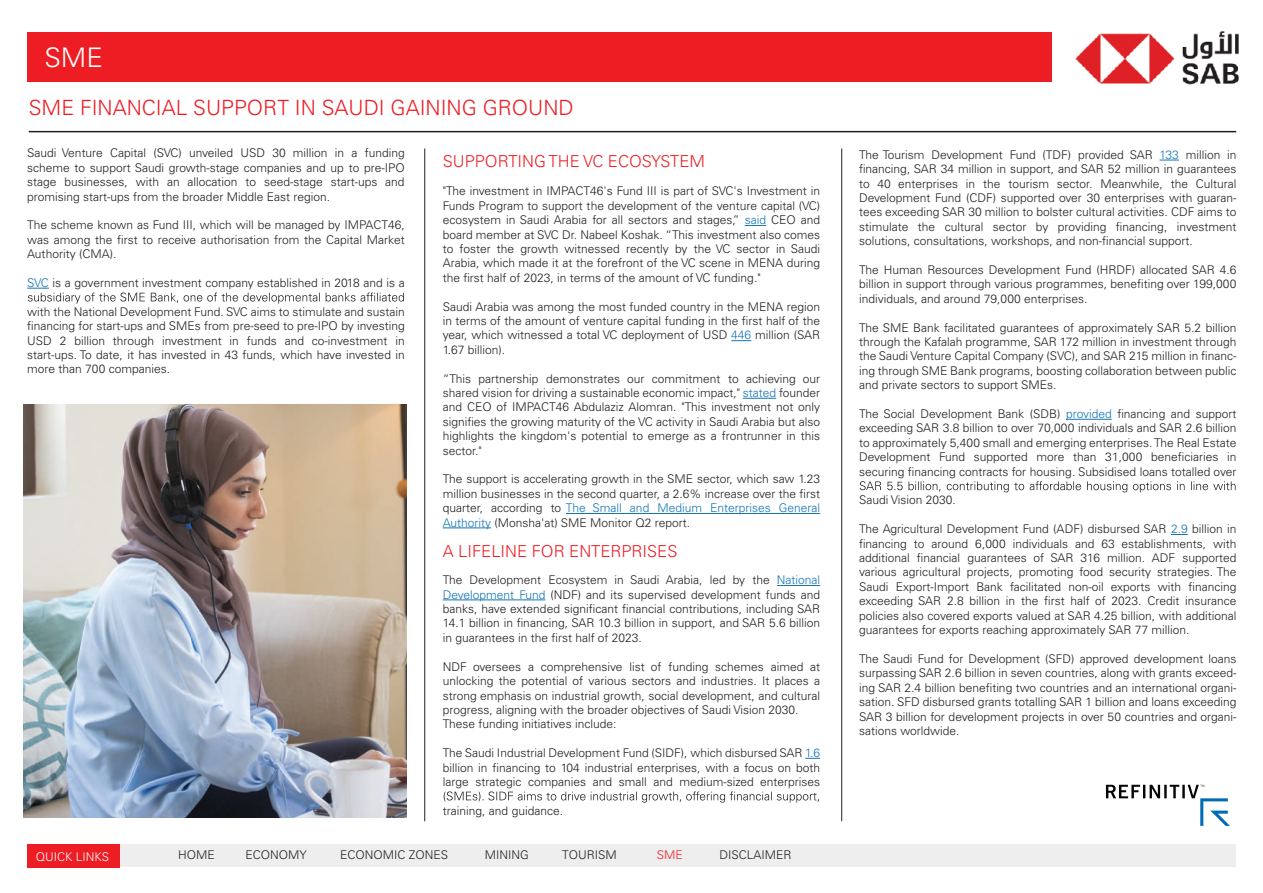
<style>
.page{position:relative;width:1263px;height:893px;background:#fff}
.page>*{position:absolute;margin:0;border:0;box-sizing:border-box;transform-origin:0 0}
.t1{font:300 27px "Univers LT Pro 45";color:#fff}
.t2{font:300 21px "Univers LT Pro 45";color:#ee1d23}
.t3{font:300 16.5px "Univers LT Pro 45";color:#ed1f26}
.t4{font:300 12px/14.4px "Univers LT Pro 45";color:#231f20;text-align:justify}
.t5{font:300 12px "Univers LT Pro 45";color:#fff}
.t6{font:300 12px "Univers LT Pro 45";color:#ea2329}
.s1{color:#1475b5}
</style>
<div class="page">
<div style="left:27px;top:33px;width:1025px;height:49px;background:#ee1d23"></div>
<hr style="left:424px;top:148px;width:1px;height:673px;background:#231f20">
<hr style="left:841px;top:148px;width:1px;height:673px;background:#231f20">
<div style="left:27px;top:844px;width:1209px;height:23px;background:#eee"></div>
<div style="left:27px;top:844px;width:92px;height:24px;background:#ee1d23"></div>
<hr style="left:29px;top:131px;width:1207px;height:1px;background:#231f20">
<svg style="left:1106px;top:785px;width:124px;height:41px"></svg>
<img style="left:1075px;top:31px;width:164px;height:54px">
<svg style="left:27px;top:288px;width:377px;height:16px"></svg>
<svg style="left:745px;top:225px;width:21px;height:1px"></svg>
<svg style="left:731px;top:340px;width:20px;height:1px"></svg>
<hr style="left:743px;top:398px;width:33px;height:1px;background:#1475b5">
<hr style="left:566px;top:513px;width:254px;height:1px;background:#1475b5">
<hr style="left:443px;top:528px;width:48px;height:1px;background:#1475b5">
<hr style="left:777px;top:585px;width:43px;height:1px;background:#1475b5">
<hr style="left:443px;top:600px;width:102px;height:1px;background:#1475b5">
<svg style="left:805px;top:758px;width:15px;height:1px"></svg>
<svg style="left:444px;top:791px;width:375px;height:12px"></svg>
<svg style="left:1159px;top:160px;width:20px;height:1px"></svg>
<hr style="left:1066px;top:419px;width:46px;height:1px;background:#1475b5">
<svg style="left:860px;top:481px;width:375px;height:11px"></svg>
<svg style="left:1171px;top:534px;width:17px;height:1px"></svg>
<img style="left:24px;top:404px;width:383px;height:413px">
<h1 class="t1" style="left:44px;top:40px;width:60px">SME</h1>
<h2 class="t2" style="left:29px;top:94px;width:546px">SME FINANCIAL SUPPORT IN SAUDI GAINING GROUND</h2>
<p class="t4" style="left:27px;top:146px;width:379px">Saudi Venture Capital (SVC) unveiled USD 30 million in a funding scheme to support Saudi growth-stage companies and up to pre-IPO stage businesses, with an allocation to seed-stage start-ups and promising start-ups from the broader Middle East region.</p>
<p class="t4" style="left:27px;top:218px;width:379px">The scheme known as Fund III, which will be managed by IMPACT46, was among the first to receive authorisation from the Capital Market Authority (CMA).</p>
<p class="t4" style="left:27px;top:275px;width:379px"><span class="s1">SVC</span> is a government investment company established in 2018 and is a</p>
<p class="t4" style="left:27px;top:304px;width:379px">with the National Development Fund. SVC aims to stimulate and sustain financing for start-ups and SMEs from pre-seed to pre-IPO by investing USD 2 billion through investment in funds and co-investment in start-ups. To date, it has invested in 43 funds, which have invested in more than 700 companies.</p>
<h3 class="t3" style="left:443px;top:150px;width:264px">SUPPORTING THE VC ECOSYSTEM</h3>
<p class="t4" style="left:443px;top:184px;width:379px">"The investment in IMPACT46's Fund III is part of SVC's Investment in Funds Program to support the development of the venture capital (VC) ecosystem in Saudi Arabia for all sectors and stages,” <span class="s1">said</span> CEO and board member at SVC Dr. Nabeel Koshak. “This investment also comes to foster the growth witnessed recently by the VC sector in Saudi Arabia, which made it at the forefront of the VC scene in MENA during the first half of 2023, in terms of the amount of VC funding."</p>
<p class="t4" style="left:443px;top:299px;width:379px">Saudi Arabia was among the most funded country in the MENA region in terms of the amount of venture capital funding in the first half of the year, which witnessed a total VC deployment of USD <span class="s1">446</span> million (SAR 1.67 billion).</p>
<p class="t4" style="left:443px;top:371px;width:379px">“This partnership demonstrates our commitment to achieving our shared vision for driving a sustainable economic impact," <span class="s1">stated</span> founder and CEO of IMPACT46 Abdulaziz Alomran. "This investment not only signifies the growing maturity of the VC activity in Saudi Arabia but also highlights the kingdom's potential to emerge as a frontrunner in this sector."</p>
<p class="t4" style="left:443px;top:472px;width:379px">The support is accelerating growth in the SME sector, which saw 1.23 million businesses in the second quarter, a 2.6% increase over the first quarter, according to <span class="s1">The Small and Medium Enterprises General Authority</span> (Monsha'at) SME Monitor Q2 report.</p>
<h3 class="t3" style="left:443px;top:541px;width:236px">A LIFELINE FOR ENTERPRISES</h3>
<p class="t4" style="left:443px;top:572px;width:379px">The Development Ecosystem in Saudi Arabia, led by the <span class="s1">National Development Fund</span> (NDF) and its supervised development funds and banks, have extended significant financial contributions, including SAR 14.1 billion in financing, SAR 10.3 billion in support, and SAR 5.6 billion in guarantees in the first half of 2023.</p>
<p class="t4" style="left:443px;top:659px;width:379px;text-align:left">NDF oversees a comprehensive list of funding schemes aimed at unlocking the potential of various sectors and industries. It places a strong emphasis on industrial growth, social development, and cultural progress, aligning with the broader objectives of Saudi Vision 2030.<br>These funding initiatives include:</p>
<p class="t4" style="left:443px;top:745px;width:379px">The Saudi Industrial Development Fund (SIDF), which disbursed SAR <span class="s1">1.6 </span>billion in financing to 104 industrial enterprises, with a focus on both large strategic companies and small and medium-sized enterprises</p>
<p class="t4" style="left:443px;top:803px;width:122px">training, and guidance.</p>
<p class="t5" style="left:36px;top:849px;width:75px">QUICK LINKS</p>
<p class="t4" style="left:178px;top:848px;width:38px">HOME</p>
<p class="t4" style="left:245px;top:848px;width:63px">ECONOMY</p>
<p class="t4" style="left:340px;top:848px;width:110px">ECONOMIC ZONES</p>
<p class="t4" style="left:485px;top:848px;width:45px">MINING</p>
<p class="t4" style="left:562px;top:848px;width:56px">TOURISM</p>
<p class="t6" style="left:657px;top:847px;width:27px">SME</p>
<p class="t4" style="left:719px;top:848px;width:74px">DISCLAIMER</p>
<p class="t4" style="left:859px;top:147px;width:379px">The Tourism Development Fund (TDF) provided SAR <span class="s1">133</span> million in financing, SAR 34 million in support, and SAR 52 million in guarantees to 40 enterprises in the tourism sector. Meanwhile, the Cultural Development Fund (CDF) supported over 30 enterprises with guaran&shy;tees exceeding SAR 30 million to bolster cultural activities. CDF aims to stimulate the cultural sector by providing financing, investment solutions, consultations, workshops, and non-financial support.</p>
<p class="t4" style="left:859px;top:262px;width:379px">The Human Resources Development Fund (HRDF) allocated SAR 4.6 billion in support through various programmes, benefiting over 199,000 individuals, and around 79,000 enterprises.</p>
<p class="t4" style="left:859px;top:320px;width:379px">The SME Bank facilitated guarantees of approximately SAR 5.2 billion through the Kafalah programme, SAR 172 million in investment through the Saudi Venture Capital Company (SVC), and SAR 215 million in financ&shy;ing through SME Bank programs, boosting collaboration between public and private sectors to support SMEs.</p>
<p class="t4" style="left:859px;top:406px;width:379px">The Social Development Bank (SDB) <span class="s1">provided</span> financing and support exceeding SAR 3.8 billion to over 70,000 individuals and SAR 2.6 billion to approximately 5,400 small and emerging enterprises.The Real Estate Development Fund supported more than 31,000 beneficiaries in securing financing contracts for housing. Subsidised loans totalled over</p>
<p class="t4" style="left:859px;top:493px;width:98px">Saudi Vision 2030.</p>
<p class="t4" style="left:859px;top:521px;width:379px">The Agricultural Development Fund (ADF) disbursed SAR <span class="s1">2.9</span> billion in financing to around 6,000 individuals and 63 establishments, with additional financial guarantees of SAR 316 million. ADF supported various agricultural projects, promoting food security strategies. The Saudi Export-Import Bank facilitated non-oil exports with financing exceeding SAR 2.8 billion in the first half of 2023. Credit insurance policies also covered exports valued at SAR 4.25 billion, with additional guarantees for exports reaching approximately SAR 77 million.</p>
<p class="t4" style="left:859px;top:651px;width:379px">The Saudi Fund for Development (SFD) approved development loans surpassing SAR 2.6 billion in seven countries, along with grants exceed&shy;ing SAR 2.4 billion benefiting two countries and an international organi&shy;sation. SFD disbursed grants totalling SAR 1 billion and loans exceeding SAR 3 billion for development projects in over 50 countries and organi&shy;sations worldwide.</p>
</div>
